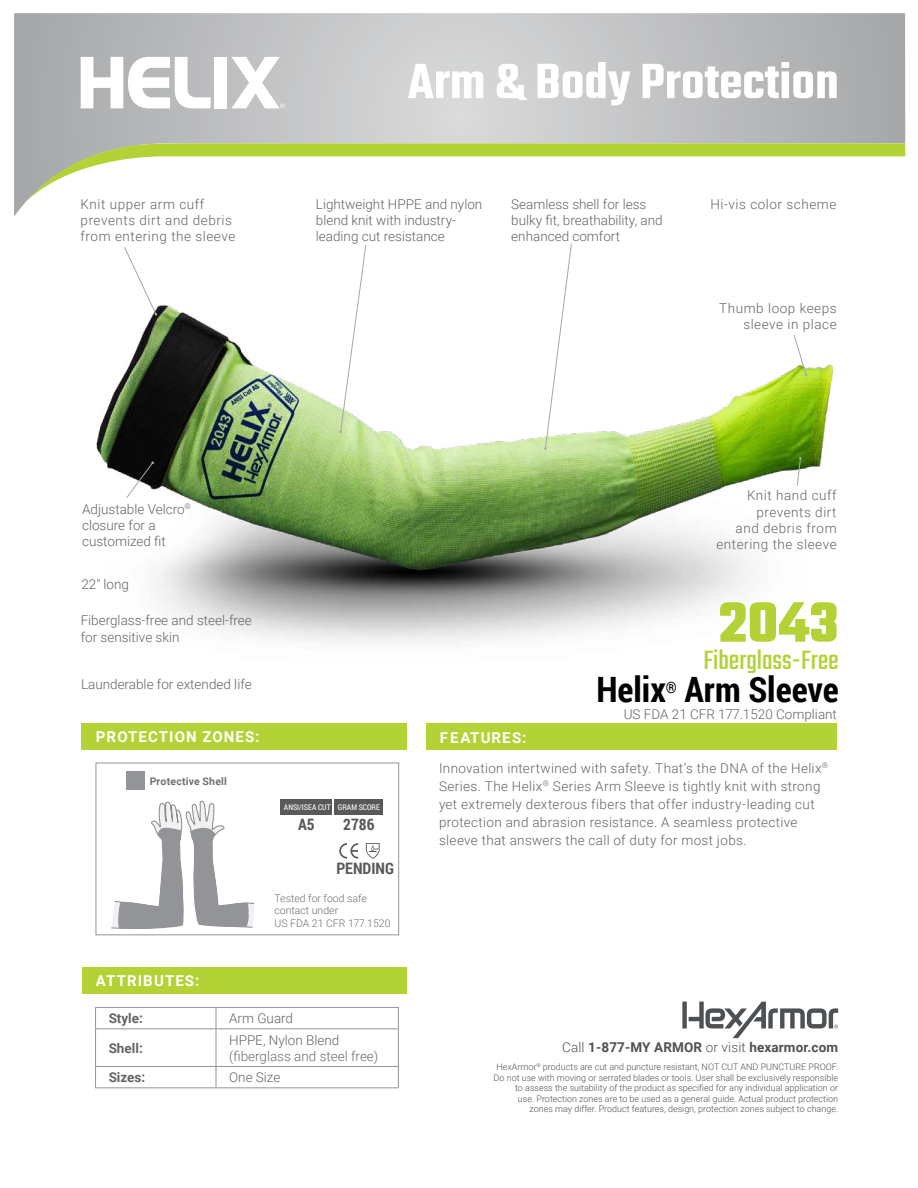
<style>
.page{position:relative;width:918px;height:1188px;background:#fff}
.page>*{position:absolute;margin:0;border:0;box-sizing:border-box;transform-origin:0 0}
.t1{font:700 61.5px "Teko";color:#b3d235}
.t2{font:600 54px "Teko";color:#fff}
.t3{font:700 34.95px "Roboto Condensed";color:#000}
.t4{font:29.25px "Teko";color:#b3d235}
.t5{font:700 15.75px "Roboto Condensed";color:#58595b}
.t6{font:700 15px "Roboto";letter-spacing:.075em;color:#fff}
.t7{font:700 15px "Roboto";letter-spacing:.095em;color:#fff}
.t8{font:300 13.5px/16.2px "Roboto";color:#636466}
.t9{font:300 13.5px/18px "Roboto";letter-spacing:.02em;color:#636466}
.t10{font:300 13.5px/16.2px "Roboto";letter-spacing:.04em;color:#636466;text-align:right}
.t11{font:700 13.5px "Roboto";letter-spacing:.01em;color:#4e5153}
.t12{font:300 13.5px "Roboto";color:#6d6e71}
.t13{font:700 13.5px "Roboto";color:#636466}
.t14{font:300 10.5px/12.6px "Roboto";color:#6d6e71}
.t15{font:700 10.5px "Roboto";letter-spacing:.02em;color:#717073}
.t16{font:300 9px/10.5px "Roboto";color:#4e5153;text-align:right}
.t17{font:7.8px "Roboto Condensed";color:#fff}
.s1{font-weight:300}
</style>
<div class="page">
<img style="left:96px;top:304px;width:739px;height:338px">
<svg style="left:14px;top:13px;width:891px;height:203px;background:#c6c6c8"></svg>
<svg style="left:27px;top:143px;width:878px;height:58px"></svg>
<svg style="left:682px;top:1002px;width:156px;height:36px"></svg>
<div style="left:426px;top:723px;width:411px;height:27px;background:#b3d235"></div>
<svg style="left:81px;top:57px;width:130px;height:51px"></svg>
<div style="left:215px;top:57px;width:12px;height:51px;background:#fff"></div>
<svg style="left:231px;top:57px;width:54px;height:51px"></svg>
<div style="left:82px;top:723px;width:324px;height:27px;background:#b3d235"></div>
<div style="left:126px;top:772px;width:19px;height:18px;background:#939598"></div>
<div style="left:96px;top:763px;width:303px;height:172px;border:1px solid #939598"></div>
<div style="left:82px;top:967px;width:324px;height:27px;background:#b3d235"></div>
<hr style="left:95px;top:1007px;width:121px;height:1px;background:#939598">
<svg style="left:95px;top:1008px;width:1px;height:20px"></svg>
<hr style="left:216px;top:1007px;width:183px;height:1px;background:#939598">
<svg style="left:216px;top:1008px;width:1px;height:20px"></svg>
<svg style="left:398px;top:1008px;width:1px;height:20px"></svg>
<hr style="left:95px;top:1028px;width:121px;height:1px;background:#939598">
<hr style="left:95px;top:1029px;width:1px;height:37px;background:#939598">
<hr style="left:216px;top:1028px;width:183px;height:1px;background:#939598">
<hr style="left:216px;top:1029px;width:1px;height:37px;background:#939598">
<hr style="left:398px;top:1029px;width:1px;height:37px;background:#939598">
<hr style="left:95px;top:1066px;width:121px;height:1px;background:#939598">
<svg style="left:95px;top:1067px;width:1px;height:20px"></svg>
<hr style="left:216px;top:1066px;width:183px;height:1px;background:#939598">
<svg style="left:216px;top:1067px;width:1px;height:20px"></svg>
<svg style="left:398px;top:1067px;width:1px;height:20px"></svg>
<hr style="left:95px;top:1087px;width:121px;height:1px;background:#939598">
<hr style="left:216px;top:1087px;width:183px;height:1px;background:#939598">
<svg style="left:124px;top:247px;width:33px;height:69px"></svg>
<svg style="left:126px;top:461px;width:28px;height:38px"></svg>
<svg style="left:544px;top:243px;width:28px;height:207px"></svg>
<svg style="left:339px;top:245px;width:28px;height:188px"></svg>
<svg style="left:339px;top:843px;width:19px;height:16px"></svg>
<svg style="left:366px;top:843px;width:14px;height:16px"></svg>
<div style="left:281px;top:799px;width:51px;height:16px;background:#58595b"></div>
<div style="left:334px;top:799px;width:49px;height:16px;background:#58595b"></div>
<svg style="left:793px;top:334px;width:14px;height:42px"></svg>
<svg style="left:796px;top:457px;width:6px;height:30px"></svg>
<svg style="left:111px;top:800px;width:144px;height:129px"></svg>
<h2 class="t2" style="left:408px;top:48px;width:433px">Arm &amp; Body Protection</h2>
<h3 class="t10" style="left:81px;top:195px;width:156px;text-align:left">Knit upper arm cuff prevents dirt and debris from entering the sleeve</h3>
<h3 class="t8" style="left:511px;top:195px;width:153px">Seamless shell for less bulky fit, breathability, and enhanced comfort</h3>
<h3 class="t8" style="left:316px;top:195px;width:168px">Lightweight HPPE and nylon blend knit with industry&shy;leading cut resistance</h3>
<h3 class="t10" style="left:711px;top:195px;width:127px">Hi-vis color scheme</h3>
<h3 class="t10" style="left:719px;top:299px;width:119px">Thumb loop keeps sleeve in place</h3>
<h3 class="t8" style="left:82px;top:500px;width:110px">Adjustable Velcro<sup>® </sup>closure for a customized fit</h3>
<h3 class="t9" style="left:81px;top:575px;width:49px">22" long</h3>
<h3 class="t10" style="left:716px;top:487px;width:122px">Knit hand cuff prevents dirt<br>and debris from entering the sleeve</h3>
<h3 class="t8" style="left:81px;top:612px;width:173px">Fiberglass-free and steel-free for sensitive skin</h3>
<h3 class="t8" style="left:81px;top:676px;width:172px">Launderable for extended life</h3>
<h3 class="t6" style="left:95px;top:723px;width:105px">ATTRIBUTES:</h3>
<h3 class="t6" style="left:96px;top:727px;width:165px">PROTECTION ZONES:</h3>
<p class="t15" style="left:150px;top:774px;width:79px">Protective Shell</p>
<p class="t17" style="left:284px;top:802px;width:97px">ANSI/ISEA CUT GRAM SCORE</p>
<h3 class="t5" style="left:298px;top:814px;width:18px">A5</h3>
<h3 class="t5" style="left:343px;top:814px;width:33px">2786</h3>
<h3 class="t5" style="left:336px;top:857px;width:59px">PENDING</h3>
<p class="t14" style="left:274px;top:891px;width:118px">Tested for food safe contact under<br>US FDA 21 CFR 177.1520</p>
<h3 class="t6" style="left:96px;top:970px;width:105px">ATTRIBUTES:</h3>
<h3 class="t13" style="left:109px;top:1009px;width:36px">Style:</h3>
<h3 class="t8" style="left:229px;top:1010px;width:66px">Arm Guard</h3>
<h3 class="t13" style="left:109px;top:1038px;width:36px">Shell:</h3>
<h3 class="t8" style="left:229px;top:1031px;width:112px">HPPE, Nylon Blend</h3>
<h3 class="t12" style="left:229px;top:1047px;width:151px">(fiberglass and steel free)</h3>
<h3 class="t13" style="left:109px;top:1068px;width:38px">Sizes:</h3>
<h3 class="t9" style="left:229px;top:1068px;width:53px">One Size</h3>
<h1 class="t1" style="left:719px;top:583px;width:122px">2043</h1>
<h3 class="t4" style="left:703px;top:643px;width:137px">Fiberglass-Free</h3>
<h3 class="t3" style="left:596px;top:665px;width:244px">Helix<sup>®</sup> Arm Sleeve</h3>
<h3 class="t7" style="left:440px;top:727px;width:88px">FEATURES:</h3>
<h3 class="t8" style="left:624px;top:706px;width:215px">US FDA 21 CFR 177.1520 Compliant</h3>
<p class="t9" style="left:439px;top:758px;width:391px">Innovation intertwined with safety. That’s the DNA of the Helix<sup>® </sup>Series. The Helix<sup>®</sup> Series Arm Sleeve is tightly knit with strong yet extremely dexterous fibers that offer industry-leading cut protection and abrasion resistance. A seamless protective sleeve that answers the call of duty for most jobs.</p>
<h3 class="t11" style="left:562px;top:1038px;width:277px"><span class="s1">Call</span> 1-877-MY ARMOR <span class="s1">or visit</span> hexarmor.com</h3>
<p class="t16" style="left:494px;top:1061px;width:346px">HexArmor<sup>®</sup> products are cut and puncture resistant, NOT CUT AND PUNCTURE PROOF.<br>Do not use with moving or serrated blades or tools. User shall be exclusively responsible to assess the suitability of the product as specified for any individual application or<br>use. Protection zones are to be used as a general guide. Actual product protection zones may differ. Product features, design, protection zones subject to change.</p>
</div>
